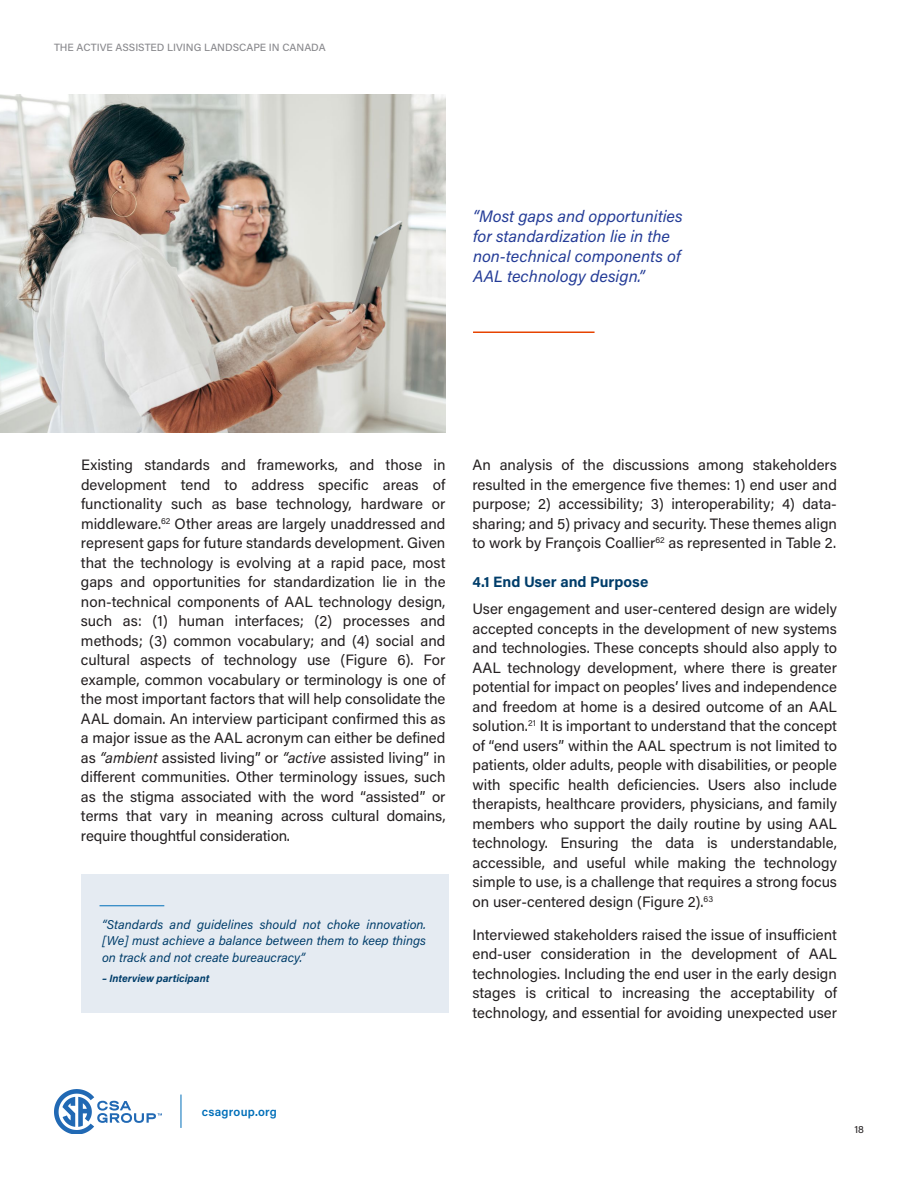
<style>
.page{position:relative;width:918px;height:1188px;background:#fff}
.page>*{position:absolute;margin:0;border:0;box-sizing:border-box;transform-origin:0 0}
.t1{font:italic 16.5px/19.8px "Acumin Pro";color:#243c97}
.t2{font:15px/19.5px "Acumin Pro";color:#231f20;text-align:justify}
.t3{font:700 15px "Acumin Pro";color:#003d6a}
.t4{font:italic 12.75px/16.5px "Acumin Pro";color:#003d6a;text-align:justify}
.t5{font:600 12px "Acumin Pro";letter-spacing:.02em;color:#006fb9}
.t6{font:500 10.5px "Acumin Pro";color:#8a8a8e}
.t7{font:italic 700 10.5px "Acumin Pro";color:#003d6a}
.t8{font:10.5px "Acumin Pro";color:#231f20}
.s1{font-style:italic}
</style>
<div class="page">
<hr style="left:181px;top:1095px;width:1px;height:33px;background:#006fb9">
<svg style="left:54px;top:1089px;width:108px;height:45px"></svg>
<img style="left:0;top:94px;width:446px;height:338px">
<hr style="left:473px;top:332px;width:122px;height:1px;background:#e74300">
<div style="left:81px;top:874px;width:367px;height:138px;background:#e5ebf2"></div>
<hr style="left:100px;top:905px;width:64px;height:1px;background:#006fb9">
<p class="t6" style="left:54px;top:40px;width:273px">THE ACTIVE ASSISTED LIVING LANDSCAPE IN CANADA</p>
<p class="t1" style="left:473px;top:206px;width:211px">“Most gaps and opportunities for standardization lie in the non-technical components of<br>AAL technology design.”</p>
<p class="t2" style="left:81px;top:455px;width:366px">Existing standards and frameworks, and those in development tend to address specific areas of functionality such as base technology, hardware or middleware.<sup>62</sup> Other areas are largely unaddressed and represent gaps for future standards development. Given that the technology is evolving at a rapid pace, most gaps and opportunities for standardization lie in the non-technical components of AAL technology design, such as: (1) human interfaces; (2) processes and methods; (3) common vocabulary; and (4) social and cultural aspects of technology use (Figure 6). For example, common vocabulary or terminology is one of the most important factors that will help consolidate the AAL domain. An interview participant confirmed this as a major issue as the AAL acronym can either be defined as <span class="s1">“ambient</span> assisted living” or <span class="s1">“active</span> assisted living” in different communities. Other terminology issues, such as the stigma associated with the word “assisted” or terms that vary in meaning across cultural domains, require thoughtful consideration.</p>
<p class="t2" style="left:472px;top:455px;width:366px">An analysis of the discussions among stakeholders resulted in the emergence five themes: 1) end user and purpose; 2) accessibility; 3) interoperability; 4) data&shy;sharing; and 5) privacy and security. These themes align to work by François Coallier<sup>62</sup> as represented in Table 2.</p>
<p class="t3" style="left:472px;top:571px;width:177px">4.1 End User and Purpose</p>
<p class="t2" style="left:472px;top:599px;width:366px">User engagement and user-centered design are widely accepted concepts in the development of new systems and technologies. These concepts should also apply to AAL technology development, where there is greater potential for impact on peoples’ lives and independence and freedom at home is a desired outcome of an AAL solution.<sup>21</sup> It is important to understand that the concept of “end users” within the AAL spectrum is not limited to patients, older adults, people with disabilities, or people with specific health deficiencies. Users also include therapists, healthcare providers, physicians, and family members who support the daily routine by using AAL technology. Ensuring the data is understandable, accessible, and useful while making the technology simple to use, is a challenge that requires a strong focus on user-centered design (Figure 2).<sup>63</sup></p>
<p class="t2" style="left:472px;top:924px;width:366px">Interviewed stakeholders raised the issue of insufficient end-user consideration in the development of AAL technologies. Including the end user in the early design stages is critical to increasing the acceptability of technology, and essential for avoiding unexpected user</p>
<p class="t4" style="left:102px;top:915px;width:326px">“Standards and guidelines should not choke innovation. [We] must achieve a balance between them to keep things on track and not create bureaucracy.”</p>
<p class="t7" style="left:102px;top:971px;width:109px">– Interview participant</p>
<p class="t5" style="left:202px;top:1104px;width:77px">csagroup.org</p>
<p class="t8" style="left:854px;top:1122px;width:11px">18</p>
</div>
